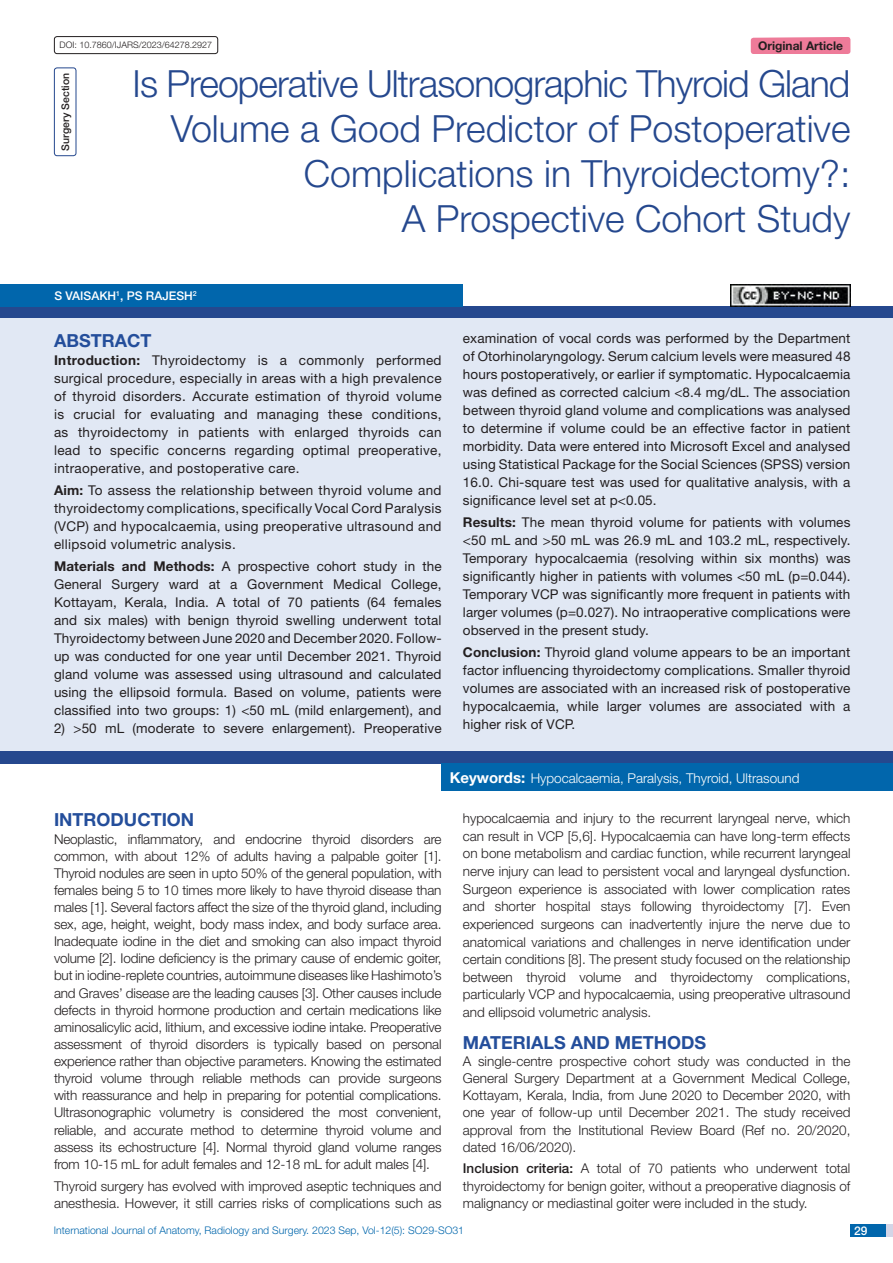
<style>
.page{position:relative;width:893px;height:1263px;background:#fff}
.page>*{position:absolute;margin:0;border:0;box-sizing:border-box;transform-origin:0 0}
.t1{font:300 37.5px/45px "Helvetica Neue";color:#25488e;text-align:right}
.Heading{font:700 18px "Helvetica Neue";color:#244e9b}
.Abstract_head{font:700 18px "Helvetica Neue";color:#244e9b}
.Body_text{font:300 13.5px/17.1px "Helvetica Neue";color:#231f20;text-align:justify}
.Abstract_Text{font:13.5px/18px "Helvetica Neue";letter-spacing:.01em;color:#231f20;text-align:justify}
.Key_words{font:300 13.5px "Helvetica Neue";color:#fff}
.Author{font:500 12px "Helvetica Neue";color:#fff}
.t2{font:700 12px "Helvetica Neue";color:#231f20}
.t3{font:300 10.5px "Helvetica Neue";color:#0166ac}
.section{font:500 10.5px "Helvetica Neue";color:#231f20}
.t4{font:300 9px "Helvetica Neue";color:#231f20}
.s1{font-weight:700}
.s2{font-weight:700;font-size:15px}
.s3{font-weight:500}
</style>
<div class="page">
<div style="left:850px;top:1224px;width:43px;height:13px;background:#d3d5e7"></div>
<div style="left:850px;top:1224px;width:35px;height:13px;background:#0166ac"></div>
<div style="left:54px;top:68px;width:22px;height:88px;border:1px solid #25488e;border-radius:3px"></div>
<div style="left:751px;top:37px;width:99px;height:17px;background:#ee7b99"></div>
<div style="left:54px;top:36px;width:164px;height:18px;border:1px solid #231f20;border-radius:3px"></div>
<div style="left:0;top:751px;width:893px;height:12px;background:#25488e"></div>
<div style="left:442px;top:763px;width:451px;height:28px;background:#0166ac"></div>
<div style="left:0;top:307px;width:893px;height:12px;background:#25488e"></div>
<div style="left:0;top:284px;width:463px;height:23px;background:#0166ac"></div>
<div style="left:0;top:319px;width:893px;height:432px;background:#e1e8f4"></div>
<img style="left:730px;top:284px;width:120px;height:23px">
<p class="t4" style="left:60px;top:39px;width:154px">DOI: 10.7860/IJARS/2023/64278.2927</p>
<p class="t2" style="left:758px;top:38px;width:87px">Original Article</p>
<p class="section" style="left:59px;top:151px;width:79px;rotate:-90deg">Surgery Section</p>
<p class="t1" style="left:133px;top:60px;width:719px">Is Preoperative Ultrasonographic Thyroid Gland Volume a Good Predictor of Postoperative Complications in Thyroidectomy?:<br>A Prospective Cohort Study</p>
<p class="Author" style="left:54px;top:288px;width:144px">S Vaisakh<sup>1</sup>, PS Rajesh<sup>2</sup></p>
<p class="Abstract_head" style="left:54px;top:329px;width:99px">ABSTRACT</p>
<p class="Abstract_Text" style="left:54px;top:351px;width:389px"><span class="s1">Introduction:</span> Thyroidectomy is a commonly performed surgical procedure, especially in areas with a high prevalence of thyroid disorders. Accurate estimation of thyroid volume is crucial for evaluating and managing these conditions, as thyroidectomy in patients with enlarged thyroids can lead to specific concerns regarding optimal preoperative, intraoperative, and postoperative care.</p>
<p class="Abstract_Text" style="left:54px;top:481px;width:389px"><span class="s1">Aim:</span> To assess the relationship between thyroid volume and thyroidectomy complications, specifically Vocal Cord Paralysis (VCP) and hypocalcaemia, using preoperative ultrasound and ellipsoid volumetric analysis.</p>
<p class="Abstract_Text" style="left:54px;top:557px;width:389px"><span class="s1">Materials and Methods:</span> A prospective cohort study in the General Surgery ward at a Government Medical College, Kottayam, Kerala, India. A total of 70 patients (64 females and six males) with benign thyroid swelling underwent total Thyroidectomy between June 2020 and December 2020. Follow&shy;up was conducted for one year until December 2021. Thyroid gland volume was assessed using ultrasound and calculated using the ellipsoid formula. Based on volume, patients were classified into two groups: 1) &lt;50 mL (mild enlargement), and</p>
<p class="Abstract_Text" style="left:54px;top:719px;width:389px">2) &gt;50 mL (moderate to severe enlargement). Preoperative</p>
<p class="Abstract_Text" style="left:463px;top:329px;width:389px">examination of vocal cords was performed by the Department of Otorhinolaryngology. Serum calcium levels were measured 48 hours postoperatively, or earlier if symptomatic. Hypocalcaemia was defined as corrected calcium &lt;8.4 mg/dL. The association between thyroid gland volume and complications was analysed to determine if volume could be an effective factor in patient morbidity. Data were entered into Microsoft Excel and analysed using Statistical Package for the Social Sciences (SPSS) version 16.0. Chi-square test was used for qualitative analysis, with a significance level set at p&lt;0.05.</p>
<p class="Abstract_Text" style="left:463px;top:514px;width:389px"><span class="s1">Results:</span> The mean thyroid volume for patients with volumes &lt;50 mL and &gt;50 mL was 26.9 mL and 103.2 mL, respectively.<br>Temporary hypocalcaemia (resolving within six months) was significantly higher in patients with volumes &lt;50 mL (p=0.044).<br>Temporary VCP was significantly more frequent in patients with larger volumes (p=0.027). No intraoperative complications were observed in the present study.</p>
<p class="Abstract_Text" style="left:463px;top:643px;width:389px"><span class="s1">Conclusion:</span> Thyroid gland volume appears to be an important factor influencing thyroidectomy complications. Smaller thyroid volumes are associated with an increased risk of postoperative hypocalcaemia, while larger volumes are associated with a higher risk of VCP.</p>
<p class="Key_words" style="left:450px;top:770px;width:351px"><span class="s2">Keywords:</span> Hypocalcaemia, Paralysis, Thyroid, Ultrasound</p>
<p class="Heading" style="left:54px;top:809px;width:142px">INTRODUCTION</p>
<p class="Body_text" style="left:54px;top:830px;width:389px">Neoplastic, inflammatory, and endocrine thyroid disorders are common, with about 12% of adults having a palpable goiter [1].<br>Thyroid nodules are seen in upto 50% of the general population, with females being 5 to 10 times more likely to have thyroid disease than males [1]. Several factors affect the size of the thyroid gland, including sex, age, height, weight, body mass index, and body surface area.<br>Inadequate iodine in the diet and smoking can also impact thyroid volume [2]. Iodine deficiency is the primary cause of endemic goiter, but in iodine-replete countries, autoimmune diseases like Hashimoto’s and Graves’ disease are the leading causes [3]. Other causes include defects in thyroid hormone production and certain medications like aminosalicylic acid, lithium, and excessive iodine intake. Preoperative assessment of thyroid disorders is typically based on personal experience rather than objective parameters. Knowing the estimated thyroid volume through reliable methods can provide surgeons with reassurance and help in preparing for potential complications.<br>Ultrasonographic volumetry is considered the most convenient, reliable, and accurate method to determine thyroid volume and assess its echostructure [4]. Normal thyroid gland volume ranges from 10-15 mL for adult females and 12-18 mL for adult males [4].</p>
<p class="Body_text" style="left:54px;top:1177px;width:389px;line-height:17.7px">Thyroid surgery has evolved with improved aseptic techniques and anesthesia. However, it still carries risks of complications such as</p>
<p class="Body_text" style="left:463px;top:809px;width:389px;line-height:17.7px">hypocalcaemia and injury to the recurrent laryngeal nerve, which can result in VCP [5,6]. Hypocalcaemia can have long-term effects on bone metabolism and cardiac function, while recurrent laryngeal nerve injury can lead to persistent vocal and laryngeal dysfunction.<br>Surgeon experience is associated with lower complication rates and shorter hospital stays following thyroidectomy [7]. Even experienced surgeons can inadvertently injure the nerve due to anatomical variations and challenges in nerve identification under certain conditions [8]. The present study focused on the relationship between thyroid volume and thyroidectomy complications, particularly VCP and hypocalcaemia, using preoperative ultrasound and ellipsoid volumetric analysis.</p>
<p class="Heading" style="left:463px;top:1031px;width:245px">MATERIALS AND METHODS</p>
<p class="Body_text" style="left:463px;top:1052px;width:389px">A single-centre prospective cohort study was conducted in the General Surgery Department at a Government Medical College, Kottayam, Kerala, India, from June 2020 to December 2020, with one year of follow-up until December 2021. The study received approval from the Institutional Review Board (Ref no. 20/2020, dated 16/06/2020).</p>
<p class="Body_text" style="left:463px;top:1159px;width:389px"><span class="s3">Inclusion criteria:</span> A total of 70 patients who underwent total thyroidectomy for benign goiter, without a preoperative diagnosis of malignancy or mediastinal goiter were included in the study.</p>
<p class="t3" style="left:54px;top:1224px;width:412px">International Journal of Anatomy, Radiology and Surgery. 2023 Sep, Vol-12(5): SO29-SO31</p>
<p class="Author" style="left:854px;top:1223px;width:15px">29</p>
</div>
